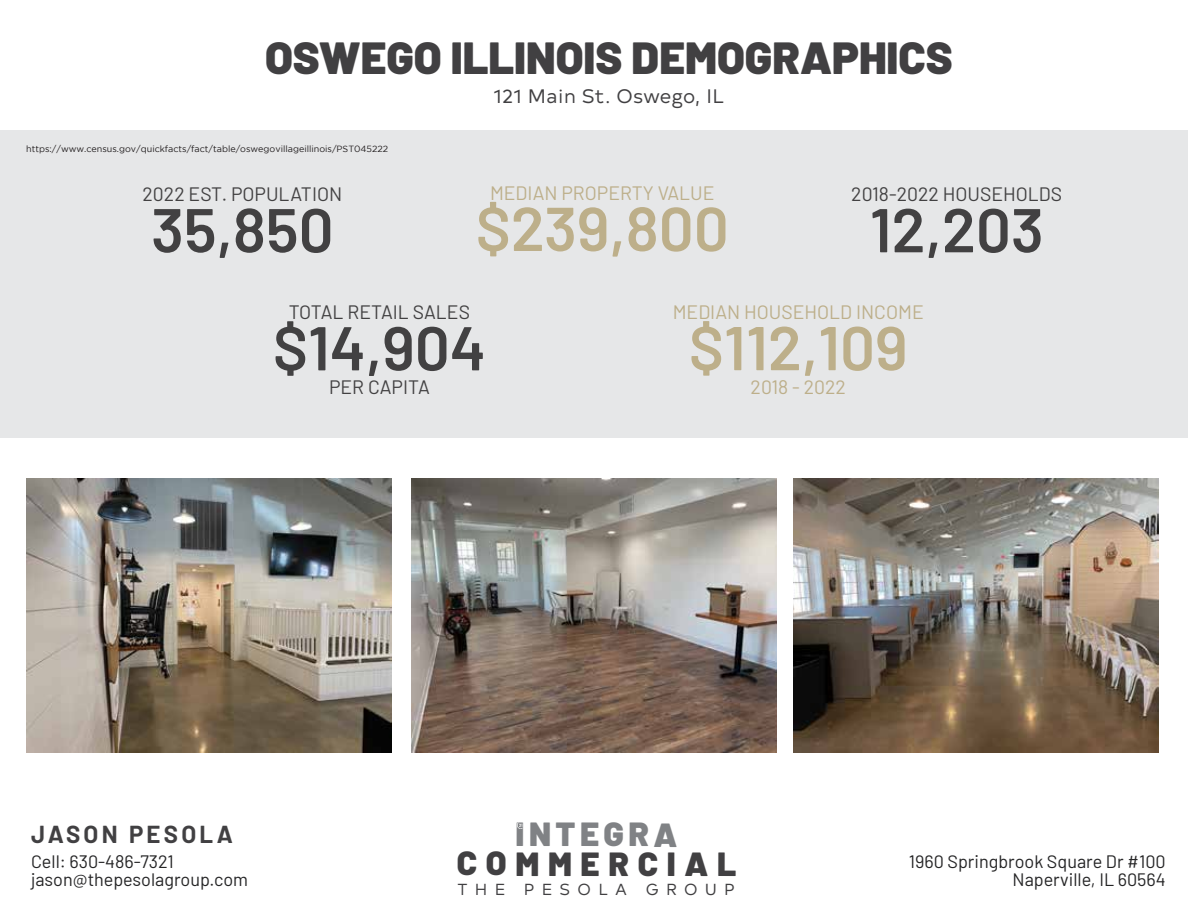
<style>
.page{position:relative;width:1188px;height:918px;background:#fff}
.page>*{position:absolute;margin:0;border:0;box-sizing:border-box;transform-origin:0 0}
.t1{font:600 61.8px "Barlow";color:#424142}
.t2{font:600 61.8px "Barlow";color:#bdaf8a}
.t3{font:900 45px "Barlow";color:#414042}
.t4{font:900 33.45px "Barlow";letter-spacing:.255em;color:#414042}
.t5{font:900 33.45px "Barlow";letter-spacing:.13em;color:#808285}
.t6{font:700 24px "Barlow";letter-spacing:.135em;color:#414042}
.t7{font:19.5px "Typold";letter-spacing:.02em;color:#414042}
.t8{font:19.35px "Barlow";color:#424142}
.t9{font:19.35px "Barlow";color:#bdaf8a}
.t10{font:18px/18px "Barlow";color:#252526;text-align:right}
.t11{font:16.05px "Typold";letter-spacing:.45em;color:#414042}
.t12{font:9px "Gotham";color:#231f20}
</style>
<div class="page">
<div style="left:0;top:130px;width:1188px;height:308px;background:#e6e7e8"></div>
<img style="left:26px;top:478px;width:365px;height:274px">
<img style="left:794px;top:478px;width:365px;height:274px">
<img style="left:412px;top:478px;width:365px;height:274px">
<h2 class="t3" style="left:265px;top:24px;width:689px">OSWEGO ILLINOIS DEMOGRAPHICS</h2>
<p class="t12" style="left:26px;top:144px;width:364px">https://www.census.gov/quickfacts/fact/table/oswegovillageillinois/PST045222</p>
<p class="t8" style="left:143px;top:180px;width:201px">2022 EST. POPULATION</p>
<h1 class="t1" style="left:151px;top:185px;width:184px">35,850</h1>
<p class="t7" style="left:494px;top:81px;width:231px">121 Main St. Oswego, IL</p>
<p class="t9" style="left:490px;top:179px;width:226px">MEDIAN PROPERTY VALUE</p>
<h1 class="t2" style="left:476px;top:183px;width:255px">$239,800</h1>
<p class="t8" style="left:851px;top:180px;width:212px">2018-2022 HOUSEHOLDS</p>
<h1 class="t1" style="left:870px;top:185px;width:176px">12,203</h1>
<p class="t8" style="left:289px;top:298px;width:183px">TOTAL RETAIL SALES</p>
<h1 class="t1" style="left:273px;top:303px;width:214px">$14,904</h1>
<p class="t8" style="left:329px;top:373px;width:102px">PER CAPITA</p>
<p class="t9" style="left:673px;top:298px;width:253px">MEDIAN HOUSEHOLD INCOME</p>
<h1 class="t2" style="left:689px;top:303px;width:220px">$112,109</h1>
<p class="t9" style="left:751px;top:373px;width:97px">2018 - 2022</p>
<h3 class="t6" style="left:31px;top:816px;width:203px">JASON PESOLA</h3>
<p class="t10" style="left:31px;top:851px;width:219px;text-align:left">Cell: 630-486-7321 jason@thepesolagroup.com</p>
<h3 class="t5" style="left:516px;top:809px;width:163px">INTEGRA</h3>
<h3 class="t4" style="left:457px;top:839px;width:281px">COMMERCIAL</h3>
<p class="t11" style="left:458px;top:877px;width:279px">THE PESOLA GROUP</p>
<p class="t10" style="left:909px;top:851px;width:258px">1960 Springbrook Square Dr #100<br>Naperville, IL 60564</p>
</div>
